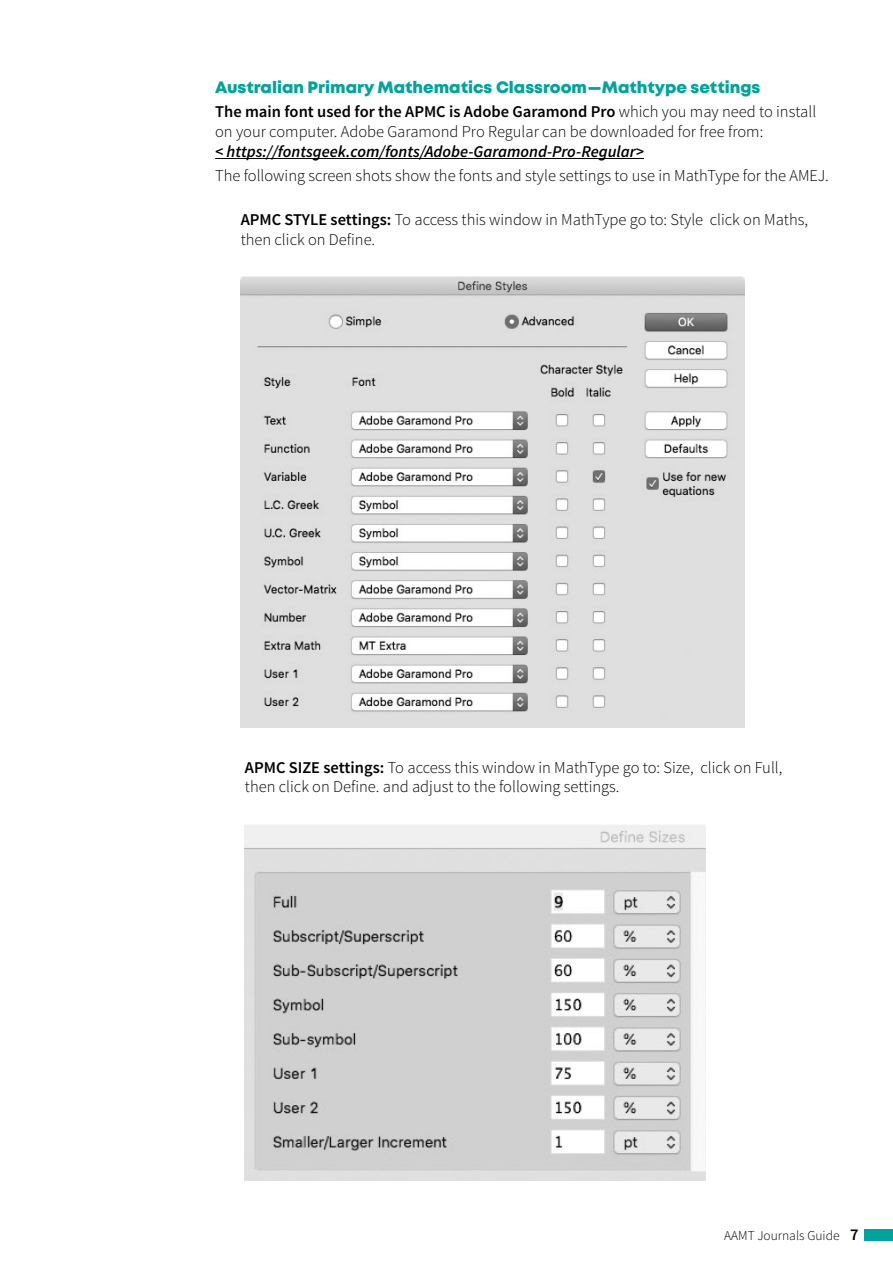
<style>
.page{position:relative;width:893px;height:1263px;background:#fff}
.page>*{position:absolute;margin:0;border:0;box-sizing:border-box;transform-origin:0 0}
.t1{font:300 16.5px/19.8px "Source Sans Pro";color:#000}
.t2{font:italic 600 16.5px "Source Sans Pro";color:#000}
.t3{font:16.5px "Mont Heavy DEMO";color:#00a49a}
.t4{font:300 13.5px "Source Sans Pro";color:#000}
.s1{font-weight:600}
.s2{font-weight:600;font-size:16.5px}
</style>
<div class="page">
<div style="left:865px;top:1229px;width:28px;height:11px;background:#00a49a"></div>
<hr style="left:215px;top:158px;width:429px;height:1px;background:#000">
<img style="left:241px;top:276px;width:504px;height:452px">
<img style="left:245px;top:824px;width:461px;height:357px">
<p class="t3" style="left:215px;top:78px;width:547px">Australian Primary Mathematics Classroom — Mathtype settings</p>
<p class="t1" style="left:215px;top:102px;width:603px"><span class="s1">The main font used for the APMC is Adobe Garamond Pro</span> which you may need to install on your computer. Adobe Garamond Pro Regular can be downloaded for free from:</p>
<p class="t2" style="left:215px;top:141px;width:430px">&lt; https://fontsgeek.com/fonts/Adobe-Garamond-Pro-Regular&gt;</p>
<p class="t1" style="left:215px;top:166px;width:615px">The following screen shots show the fonts and style settings to use in MathType for the AMEJ.</p>
<p class="t1" style="left:241px;top:209px;width:569px"><span class="s1">APMC STYLE settings:</span> To access this window in MathType go to: Style click on Maths, then click on Define.</p>
<p class="t1" style="left:245px;top:757px;width:539px"><span class="s1">APMC SIZE settings:</span> To access this window in MathType go to: Size, click on Full, then click on Define. and adjust to the following settings.</p>
<p class="t4" style="left:724px;top:1227px;width:136px">AAMT Journals Guide <span class="s2">7</span></p>
</div>
